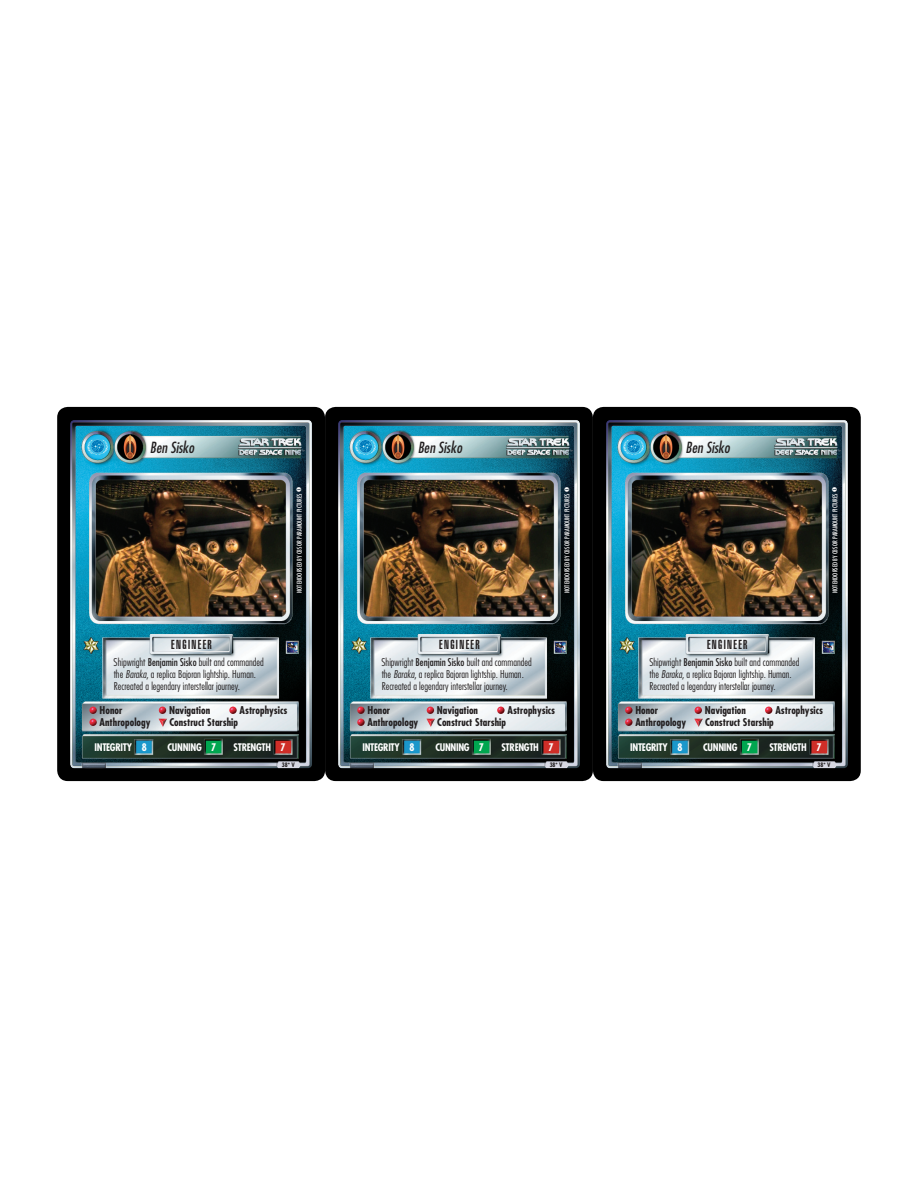
<style>
.page{position:relative;width:918px;height:1188px;background:#fff}
.page>*{position:absolute;margin:0;border:0;box-sizing:border-box;transform-origin:0 0}
.t1{font:italic condensed 15px "Futura";color:#231f20}
.t2{font:900 extra-condensed 12.75px "Swiss 911 BT";letter-spacing:.11em;color:#231f20}
.t3{font:300 condensed 10.5px/12px "Futura";color:#231f20}
.t4{font:700 condensed 10.5px "Futura";color:#231f20}
.t5{font:700 condensed 10.2px "Futura";letter-spacing:-.03em;color:#fff}
.t6{font:condensed 6.45px "Futura";color:#fff}
.t7{font:700 condensed 6px "Futura";color:#231f20}
.s1{font-weight:400}
.s2{font-style:italic}
</style>
<div class="page">
<div style="left:57px;top:407px;width:268px;height:374px;background:#000;border-radius:11px"></div>
<img style="left:70px;top:420px;width:242px;height:348px">
<svg style="left:229px;top:707px;width:8px;height:7px"></svg>
<svg style="left:89px;top:707px;width:8px;height:19px"></svg>
<svg style="left:159px;top:707px;width:8px;height:20px"></svg>
<div style="left:325px;top:407px;width:268px;height:374px;background:#000;border-radius:11px"></div>
<img style="left:338px;top:420px;width:242px;height:348px">
<svg style="left:497px;top:707px;width:8px;height:7px"></svg>
<svg style="left:357px;top:707px;width:8px;height:19px"></svg>
<svg style="left:426px;top:707px;width:9px;height:20px"></svg>
<div style="left:593px;top:407px;width:268px;height:374px;background:#000;border-radius:11px"></div>
<img style="left:606px;top:420px;width:242px;height:348px">
<svg style="left:765px;top:707px;width:7px;height:7px"></svg>
<svg style="left:625px;top:707px;width:8px;height:19px"></svg>
<svg style="left:694px;top:707px;width:9px;height:20px"></svg>
<p class="t1" style="left:150px;top:438px;width:46px">Ben Sisko</p>
<p class="t1" style="left:418px;top:438px;width:46px">Ben Sisko</p>
<p class="t1" style="left:686px;top:438px;width:46px">Ben Sisko</p>
<p class="t6" style="left:295px;top:593px;width:108px;rotate:-90deg">NOT ENDORSED BY CBS OR PARAMOUNT PICTURES ❶</p>
<p class="t6" style="left:563px;top:593px;width:108px;rotate:-90deg">NOT ENDORSED BY CBS OR PARAMOUNT PICTURES ❶</p>
<p class="t6" style="left:831px;top:593px;width:108px;rotate:-90deg">NOT ENDORSED BY CBS OR PARAMOUNT PICTURES ❶</p>
<p class="t2" style="left:171px;top:637px;width:42px">ENGINEER</p>
<p class="t2" style="left:439px;top:637px;width:42px">ENGINEER</p>
<p class="t2" style="left:707px;top:637px;width:42px">ENGINEER</p>
<p class="t3" style="left:114px;top:656px;width:152px">Shipwright <span class="s1">Benjamin Sisko</span> built and commanded the <span class="s2">Baraka</span>, a replica Bajoran lightship. Human.<br>Recreated a legendary interstellar journey.</p>
<p class="t3" style="left:382px;top:656px;width:152px">Shipwright <span class="s1">Benjamin Sisko</span> built and commanded the <span class="s2">Baraka</span>, a replica Bajoran lightship. Human.<br>Recreated a legendary interstellar journey.</p>
<p class="t3" style="left:649px;top:656px;width:152px">Shipwright <span class="s1">Benjamin Sisko</span> built and commanded the <span class="s2">Baraka</span>, a replica Bajoran lightship. Human.<br>Recreated a legendary interstellar journey.</p>
<p class="t4" style="left:100px;top:704px;width:24px">Honor</p>
<p class="t4" style="left:169px;top:704px;width:43px">Navigation</p>
<p class="t4" style="left:240px;top:704px;width:49px">Astrophysics</p>
<p class="t4" style="left:100px;top:716px;width:52px">Anthropology</p>
<p class="t4" style="left:169px;top:716px;width:70px">Construct Starship</p>
<p class="t5" style="left:95px;top:740px;width:39px">INTEGRITY</p>
<p class="t5" style="left:142px;top:740px;width:6px">8</p>
<p class="t5" style="left:168px;top:740px;width:36px">CUNNING</p>
<p class="t5" style="left:211px;top:740px;width:6px">7</p>
<p class="t5" style="left:234px;top:740px;width:39px">STRENGTH</p>
<p class="t5" style="left:281px;top:740px;width:6px">7</p>
<p class="t7" style="left:282px;top:761px;width:14px">38* V</p>
<p class="t4" style="left:368px;top:704px;width:24px">Honor</p>
<p class="t4" style="left:437px;top:704px;width:43px">Navigation</p>
<p class="t4" style="left:507px;top:704px;width:49px">Astrophysics</p>
<p class="t4" style="left:368px;top:716px;width:52px">Anthropology</p>
<p class="t4" style="left:437px;top:716px;width:70px">Construct Starship</p>
<p class="t5" style="left:362px;top:740px;width:39px">INTEGRITY</p>
<p class="t5" style="left:410px;top:740px;width:6px">8</p>
<p class="t5" style="left:435px;top:740px;width:36px">CUNNING</p>
<p class="t5" style="left:479px;top:740px;width:6px">7</p>
<p class="t5" style="left:501px;top:740px;width:39px">STRENGTH</p>
<p class="t5" style="left:549px;top:740px;width:6px">7</p>
<p class="t7" style="left:550px;top:761px;width:14px">38* V</p>
<p class="t4" style="left:635px;top:704px;width:24px">Honor</p>
<p class="t4" style="left:705px;top:704px;width:43px">Navigation</p>
<p class="t4" style="left:775px;top:704px;width:49px">Astrophysics</p>
<p class="t4" style="left:635px;top:716px;width:52px">Anthropology</p>
<p class="t4" style="left:705px;top:716px;width:70px">Construct Starship</p>
<p class="t5" style="left:630px;top:740px;width:39px">INTEGRITY</p>
<p class="t5" style="left:677px;top:740px;width:6px">8</p>
<p class="t5" style="left:703px;top:740px;width:36px">CUNNING</p>
<p class="t5" style="left:747px;top:740px;width:6px">7</p>
<p class="t5" style="left:769px;top:740px;width:39px">STRENGTH</p>
<p class="t5" style="left:816px;top:740px;width:6px">7</p>
<p class="t7" style="left:818px;top:761px;width:14px">38* V</p>
</div>
